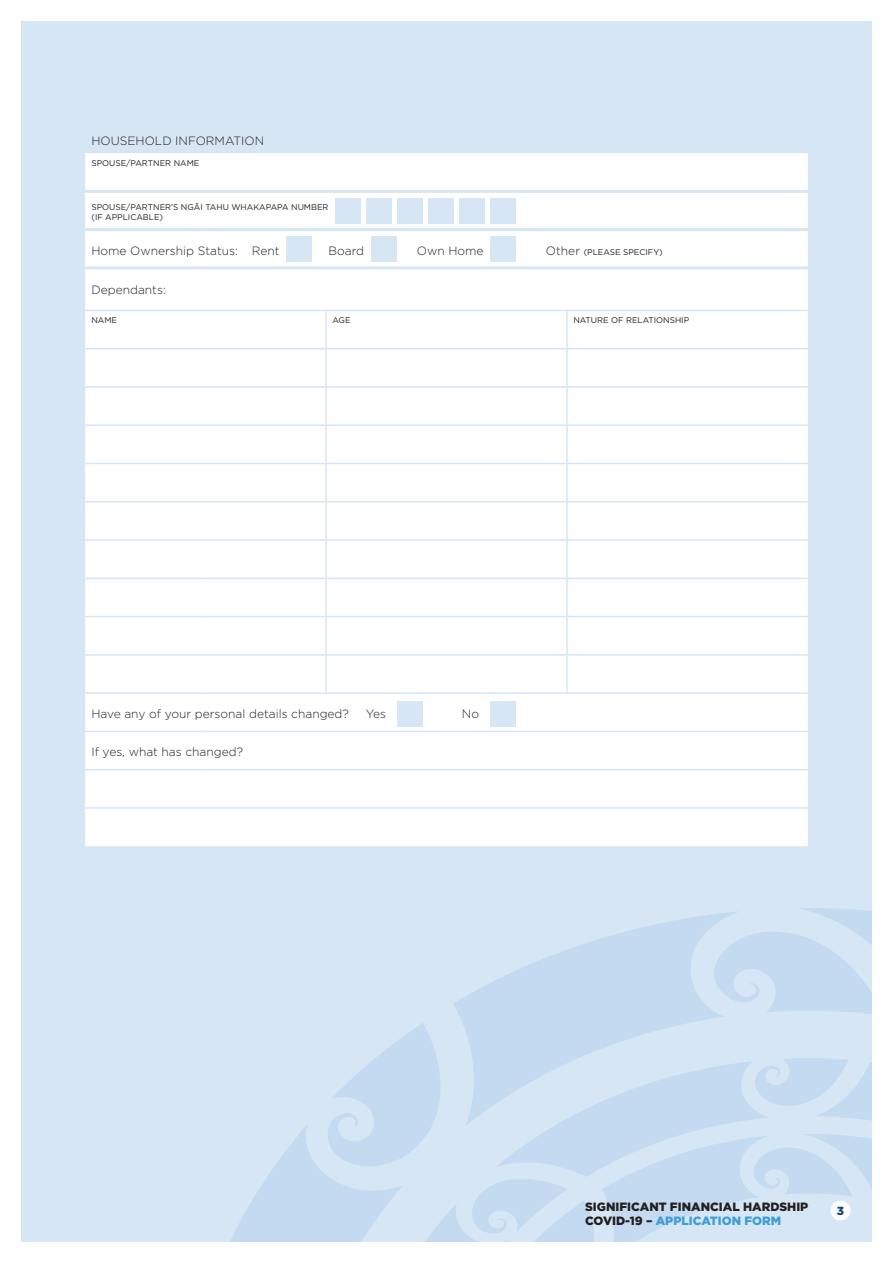
<style>
.page{position:relative;width:893px;height:1263px;background:#fff}
.page>*{position:absolute;margin:0;border:0;box-sizing:border-box;transform-origin:0 0}
.t1{font:300 12px "Gotham";color:#231f20}
.t2{font:900 12px/14.4px "Gotham";color:#231f20}
.t3{font:900 11.7px "Gotham";color:#0e496e}
.t4{font:8.25px/9.8px "Gotham";color:#231f20}
.s1{font-weight:300;font-size:12px}
.s2{color:#3d9dd5}
</style>
<div class="page">
<div style="left:21px;top:21px;width:851px;height:1221px;background:#d6e6f4"></div>
<svg style="left:230px;top:908px;width:642px;height:334px"></svg>
<div style="left:85px;top:153px;width:723px;height:693px;background:#fff"></div>
<hr style="left:85px;top:266px;width:121px;height:3px;background:#d6e6f4">
<hr style="left:206px;top:266px;width:120px;height:3px;background:#d6e6f4">
<hr style="left:326px;top:266px;width:241px;height:3px;background:#d6e6f4">
<hr style="left:567px;top:266px;width:241px;height:3px;background:#d6e6f4">
<hr style="left:85px;top:190px;width:121px;height:3px;background:#d6e6f4">
<hr style="left:206px;top:190px;width:120px;height:3px;background:#d6e6f4">
<hr style="left:326px;top:190px;width:241px;height:3px;background:#d6e6f4">
<hr style="left:567px;top:190px;width:241px;height:3px;background:#d6e6f4">
<hr style="left:85px;top:228px;width:121px;height:3px;background:#d6e6f4">
<hr style="left:206px;top:228px;width:120px;height:3px;background:#d6e6f4">
<hr style="left:326px;top:228px;width:241px;height:3px;background:#d6e6f4">
<hr style="left:567px;top:228px;width:241px;height:3px;background:#d6e6f4">
<hr style="left:85px;top:310px;width:121px;height:1px;background:#d6e6f4">
<hr style="left:206px;top:310px;width:120px;height:1px;background:#d6e6f4">
<hr style="left:326px;top:310px;width:241px;height:1px;background:#d6e6f4">
<hr style="left:567px;top:310px;width:241px;height:1px;background:#d6e6f4">
<hr style="left:85px;top:348px;width:121px;height:1px;background:#d6e6f4">
<hr style="left:206px;top:348px;width:120px;height:1px;background:#d6e6f4">
<hr style="left:326px;top:348px;width:241px;height:1px;background:#d6e6f4">
<hr style="left:567px;top:348px;width:241px;height:1px;background:#d6e6f4">
<hr style="left:85px;top:386px;width:121px;height:2px;background:#d6e6f4">
<hr style="left:206px;top:386px;width:120px;height:2px;background:#d6e6f4">
<hr style="left:326px;top:386px;width:241px;height:2px;background:#d6e6f4">
<hr style="left:567px;top:386px;width:241px;height:2px;background:#d6e6f4">
<hr style="left:85px;top:424px;width:121px;height:2px;background:#d6e6f4">
<hr style="left:206px;top:424px;width:120px;height:2px;background:#d6e6f4">
<hr style="left:326px;top:424px;width:241px;height:2px;background:#d6e6f4">
<hr style="left:567px;top:424px;width:241px;height:2px;background:#d6e6f4">
<hr style="left:85px;top:463px;width:121px;height:1px;background:#d6e6f4">
<hr style="left:206px;top:463px;width:120px;height:1px;background:#d6e6f4">
<hr style="left:326px;top:463px;width:241px;height:1px;background:#d6e6f4">
<hr style="left:567px;top:463px;width:241px;height:1px;background:#d6e6f4">
<hr style="left:85px;top:501px;width:121px;height:1px;background:#d6e6f4">
<hr style="left:206px;top:501px;width:120px;height:1px;background:#d6e6f4">
<hr style="left:326px;top:501px;width:241px;height:1px;background:#d6e6f4">
<hr style="left:567px;top:501px;width:241px;height:1px;background:#d6e6f4">
<hr style="left:325px;top:311px;width:2px;height:37px;background:#d6e6f4">
<hr style="left:566px;top:311px;width:2px;height:37px;background:#d6e6f4">
<hr style="left:325px;top:349px;width:2px;height:37px;background:#d6e6f4">
<hr style="left:566px;top:349px;width:2px;height:37px;background:#d6e6f4">
<hr style="left:325px;top:388px;width:2px;height:36px;background:#d6e6f4">
<hr style="left:566px;top:388px;width:2px;height:36px;background:#d6e6f4">
<hr style="left:325px;top:426px;width:2px;height:37px;background:#d6e6f4">
<hr style="left:566px;top:426px;width:2px;height:37px;background:#d6e6f4">
<hr style="left:325px;top:464px;width:2px;height:37px;background:#d6e6f4">
<hr style="left:566px;top:464px;width:2px;height:37px;background:#d6e6f4">
<hr style="left:325px;top:502px;width:2px;height:37px;background:#d6e6f4">
<hr style="left:566px;top:502px;width:2px;height:37px;background:#d6e6f4">
<hr style="left:325px;top:541px;width:2px;height:37px;background:#d6e6f4">
<hr style="left:566px;top:541px;width:2px;height:37px;background:#d6e6f4">
<hr style="left:325px;top:579px;width:2px;height:37px;background:#d6e6f4">
<hr style="left:566px;top:579px;width:2px;height:37px;background:#d6e6f4">
<hr style="left:325px;top:617px;width:2px;height:37px;background:#d6e6f4">
<hr style="left:566px;top:617px;width:2px;height:37px;background:#d6e6f4">
<hr style="left:325px;top:656px;width:2px;height:36px;background:#d6e6f4">
<hr style="left:566px;top:656px;width:2px;height:36px;background:#d6e6f4">
<hr style="left:85px;top:539px;width:121px;height:2px;background:#d6e6f4">
<hr style="left:206px;top:539px;width:120px;height:2px;background:#d6e6f4">
<hr style="left:326px;top:539px;width:241px;height:2px;background:#d6e6f4">
<hr style="left:567px;top:539px;width:241px;height:2px;background:#d6e6f4">
<hr style="left:85px;top:578px;width:121px;height:1px;background:#d6e6f4">
<hr style="left:206px;top:578px;width:120px;height:1px;background:#d6e6f4">
<hr style="left:326px;top:578px;width:241px;height:1px;background:#d6e6f4">
<hr style="left:567px;top:578px;width:241px;height:1px;background:#d6e6f4">
<hr style="left:85px;top:616px;width:121px;height:1px;background:#d6e6f4">
<hr style="left:206px;top:616px;width:120px;height:1px;background:#d6e6f4">
<hr style="left:326px;top:616px;width:241px;height:1px;background:#d6e6f4">
<hr style="left:567px;top:616px;width:241px;height:1px;background:#d6e6f4">
<hr style="left:85px;top:654px;width:121px;height:2px;background:#d6e6f4">
<hr style="left:206px;top:654px;width:120px;height:2px;background:#d6e6f4">
<hr style="left:326px;top:654px;width:241px;height:2px;background:#d6e6f4">
<hr style="left:567px;top:654px;width:241px;height:2px;background:#d6e6f4">
<hr style="left:85px;top:692px;width:121px;height:2px;background:#d6e6f4">
<hr style="left:206px;top:692px;width:120px;height:2px;background:#d6e6f4">
<hr style="left:326px;top:692px;width:241px;height:2px;background:#d6e6f4">
<hr style="left:567px;top:692px;width:241px;height:2px;background:#d6e6f4">
<hr style="left:85px;top:731px;width:121px;height:1px;background:#d6e6f4">
<hr style="left:206px;top:731px;width:120px;height:1px;background:#d6e6f4">
<hr style="left:326px;top:731px;width:241px;height:1px;background:#d6e6f4">
<hr style="left:567px;top:731px;width:241px;height:1px;background:#d6e6f4">
<hr style="left:85px;top:769px;width:121px;height:1px;background:#d6e6f4">
<hr style="left:206px;top:769px;width:120px;height:1px;background:#d6e6f4">
<hr style="left:326px;top:769px;width:241px;height:1px;background:#d6e6f4">
<hr style="left:567px;top:769px;width:241px;height:1px;background:#d6e6f4">
<hr style="left:85px;top:807px;width:121px;height:2px;background:#d6e6f4">
<hr style="left:206px;top:807px;width:120px;height:2px;background:#d6e6f4">
<hr style="left:326px;top:807px;width:241px;height:2px;background:#d6e6f4">
<hr style="left:567px;top:807px;width:241px;height:2px;background:#d6e6f4">
<div style="left:336px;top:198px;width:25px;height:25px;background:#d6e6f4"></div>
<div style="left:367px;top:198px;width:25px;height:25px;background:#d6e6f4"></div>
<div style="left:398px;top:198px;width:25px;height:25px;background:#d6e6f4"></div>
<div style="left:429px;top:198px;width:25px;height:25px;background:#d6e6f4"></div>
<div style="left:459px;top:198px;width:25px;height:25px;background:#d6e6f4"></div>
<div style="left:490px;top:198px;width:25px;height:25px;background:#d6e6f4"></div>
<div style="left:287px;top:236px;width:25px;height:25px;background:#d6e6f4"></div>
<div style="left:372px;top:236px;width:25px;height:25px;background:#d6e6f4"></div>
<div style="left:490px;top:236px;width:25px;height:25px;background:#d6e6f4"></div>
<div style="left:398px;top:701px;width:25px;height:25px;background:#d6e6f4"></div>
<div style="left:490px;top:701px;width:25px;height:25px;background:#d6e6f4"></div>
<div style="left:830px;top:1200px;width:20px;height:20px;background:#fff;border-radius:50%"></div>
<p class="t1" style="left:91px;top:133px;width:174px">HOUSEHOLD INFORMATION</p>
<p class="t4" style="left:91px;top:158px;width:109px">SPOUSE/PARTNER NAME</p>
<p class="t4" style="left:91px;top:202px;width:239px">SPOUSE/PARTNER’S NGĀI TAHU WHAKAPAPA NUMBER (IF APPLICABLE)</p>
<p class="t1" style="left:91px;top:243px;width:190px">Home Ownership Status: Rent</p>
<p class="t1" style="left:328px;top:243px;width:37px">Board</p>
<p class="t1" style="left:417px;top:243px;width:68px">Own Home</p>
<p class="t4" style="left:546px;top:247px;width:118px"><span class="s1">Other</span> (PLEASE SPECIFY)</p>
<p class="t1" style="left:91px;top:282px;width:76px">Dependants:</p>
<p class="t4" style="left:91px;top:315px;width:27px">NAME</p>
<p class="t4" style="left:332px;top:315px;width:20px">AGE</p>
<p class="t4" style="left:573px;top:315px;width:117px">NATURE OF RELATIONSHIP</p>
<p class="t1" style="left:91px;top:706px;width:259px">Have any of your personal details changed?</p>
<p class="t1" style="left:366px;top:706px;width:22px">Yes</p>
<p class="t1" style="left:462px;top:706px;width:19px">No</p>
<p class="t1" style="left:91px;top:745px;width:153px">If yes, what has changed?</p>
<p class="t2" style="left:585px;top:1199px;width:225px">SIGNIFICANT FINANCIAL HARDSHIP<br>COVID-19 – <span class="s2">APPLICATION FORM</span></p>
<p class="t3" style="left:837px;top:1203px;width:9px">3</p>
</div>
